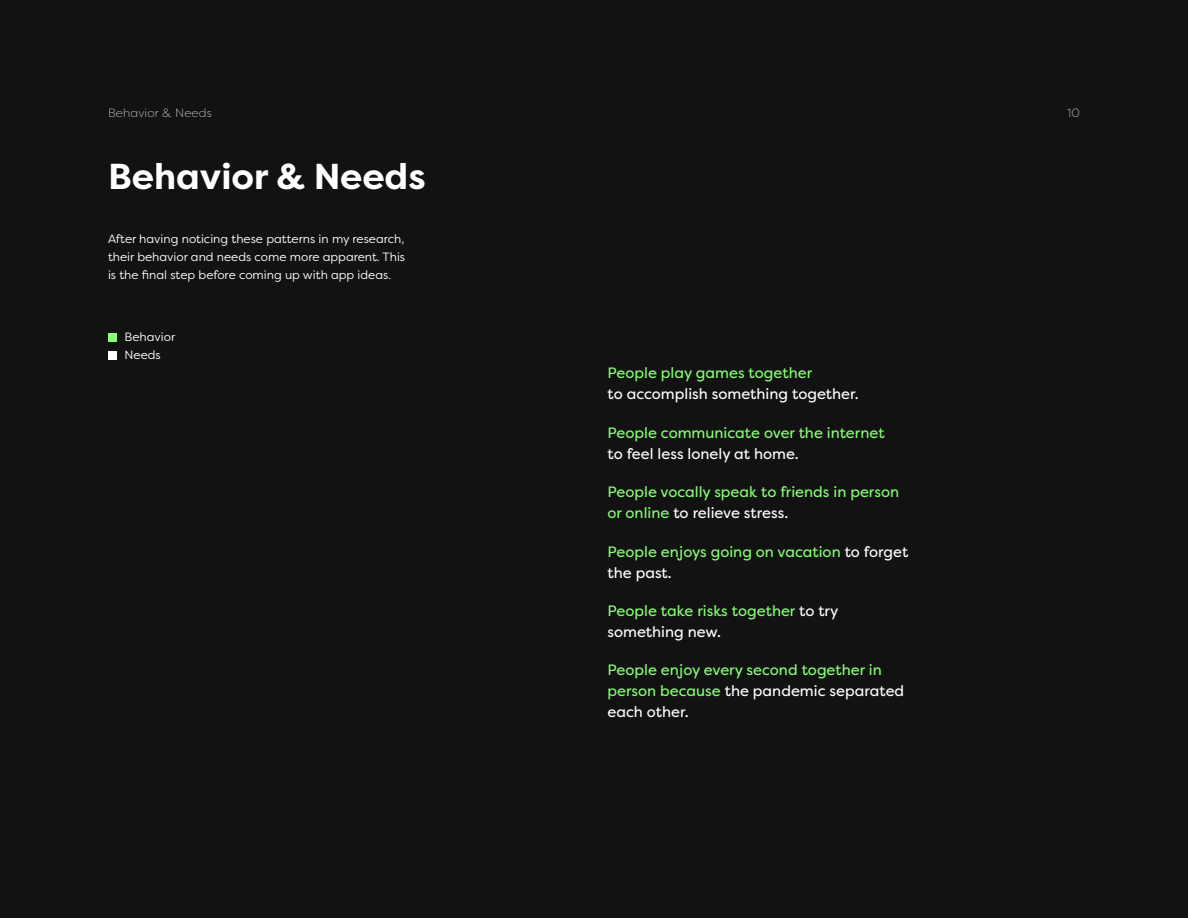
<style>
.page{position:relative;width:1188px;height:918px;background:#121212}
.page>*{position:absolute;margin:0;border:0;box-sizing:border-box;transform-origin:0 0}
.t1{font:700 36px "Filson Pro";color:#fff}
.t2{font:15px/21px "Filson Pro";color:#87ff74}
.t3{font:15px "Filson Pro";color:#fff}
.t4{font:12px/18px "Filson Pro";color:#fff;text-align:justify}
.t5{font:300 12px "Filson Pro";letter-spacing:.01em;color:#c0c0c0}
.s1{color:#fff}
</style>
<div class="page">
<div style="left:108px;top:333px;width:8px;height:8px;background:#87ff74"></div>
<div style="left:108px;top:351px;width:8px;height:8px;background:#fff"></div>
<p class="t5" style="left:108px;top:105px;width:105px">Behavior &amp; Needs</p>
<h1 class="t1" style="left:108px;top:154px;width:319px">Behavior &amp; Needs</h1>
<p class="t4" style="left:108px;top:229px;width:299px">After having noticing these patterns in my research, their behavior and needs come more apparent. This is the final step before coming up with app ideas.</p>
<p class="t4" style="left:125px;top:328px;width:52px">Behavior<br>Needs</p>
<p class="t2" style="left:608px;top:362px;width:206px">People play games together</p>
<p class="t3" style="left:608px;top:384px;width:253px">to accomplish something together.</p>
<p class="t2" style="left:608px;top:422px;width:279px">People communicate over the internet</p>
<p class="t3" style="left:608px;top:443px;width:193px">to feel less lonely at home.</p>
<p class="t2" style="left:608px;top:481px;width:293px">People vocally speak to friends in person or online <span class="s1">to relieve stress.</span></p>
<p class="t2" style="left:608px;top:541px;width:302px">People enjoys going on vacation <span class="s1">to forget the past.</span></p>
<p class="t2" style="left:608px;top:600px;width:232px">People take risks together <span class="s1">to try something new.</span></p>
<p class="t2" style="left:608px;top:659px;width:298px">People enjoy every second together in person because <span class="s1">the pandemic separated each other.</span></p>
<p class="t5" style="left:1067px;top:105px;width:14px">10</p>
</div>
